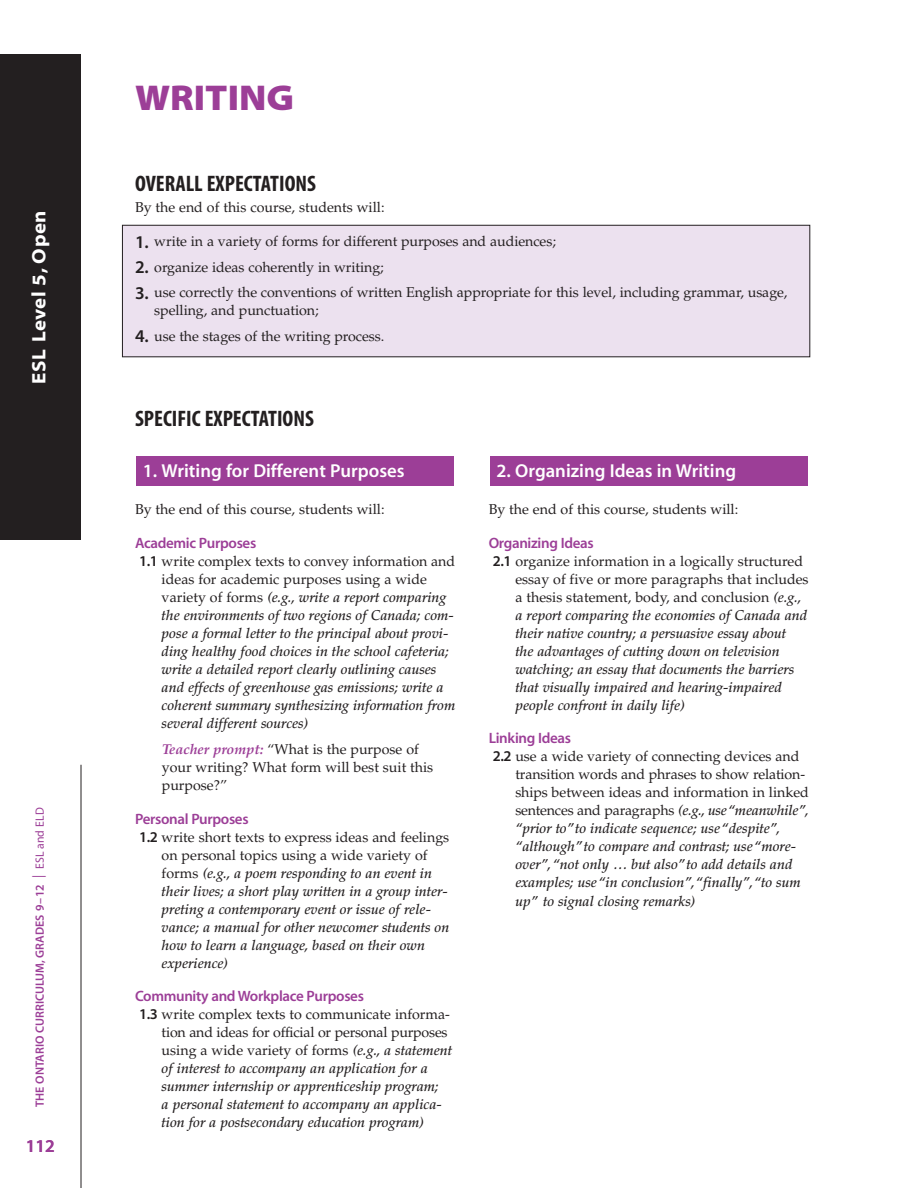
<style>
.page{position:relative;width:918px;height:1188px;background:#fff}
.page>*{position:absolute;margin:0;border:0;box-sizing:border-box;transform-origin:0 0}
.t1{font:36px "Myriad MM 830 700";color:#9c3e97}
.t2{font:22.5px "Myriad MM 700 300";color:#231f20}
.t3{font:21.75px "Myriad MM 700 700";color:#fff}
.t4{font:19.5px "Myriad MM 700 700";letter-spacing:.03em;color:#fff}
.t5{font:18.75px "Myriad MM 565 600";color:#fff}
.t6{font:18px "Myriad MM 565 600";color:#9c3e97}
.t7{font:15px "Myriad MM 565 600";letter-spacing:-.02em;color:#9c3e97}
.t8{font:italic 500 14.25px/18px "Palatino";color:#231f20}
.t9{font:14.25px/18px "Palatino";letter-spacing:-.005em;color:#231f20}
.t10{font:12px "Myriad MM 565 600";color:#9c3e97}
.s1{font-family:"Myriad MM 400 600";font-size:13.5px}
.s2{font-family:"Myriad MM 400 600"}
.s3{font-family:"Myriad MM 565 600";font-size:18px}
.s4{font-family:"Myriad MM 565 600";font-weight:400;font-style:normal;font-size:15px}
.s5{font-weight:400;font-style:normal}
.s6{font-weight:700;font-style:italic;color:#9c3e97}
</style>
<div class="page">
<hr style="left:81px;top:765px;width:1px;height:423px;background:#231f20">
<div style="left:0;top:54px;width:81px;height:486px;background:#231f20"></div>
<div style="left:490px;top:456px;width:318px;height:29px;background:#9c3e97"></div>
<div style="left:136px;top:456px;width:318px;height:29px;background:#9c3e97"></div>
<div style="left:122px;top:225px;width:688px;height:132px;background:#ece1ef"></div>
<div style="left:122px;top:225px;width:688px;height:132px;border:1px solid #231f20"></div>
<h3 class="t3" style="left:27px;top:469px;width:346px;rotate:-90deg">Grade 11, University Preparation</h3>
<h3 class="t4" style="left:29px;top:384px;width:175px;rotate:-90deg">ESL Level 5, Open</h3>
<p class="t10" style="left:34px;top:1107px;width:301px;rotate:-90deg">THE ONTARIO CURRICULUM, GRADES 9–12 <span class="s1">|</span> <span class="s2">ESL and ELD</span></p>
<p class="t6" style="left:26px;top:1137px;width:30px">112</p>
<h1 class="t1" style="left:135px;top:79px;width:161px">WRITING</h1>
<h2 class="t2" style="left:135px;top:172px;width:182px">OVERALL EXPECTATIONS</h2>
<p class="t9" style="left:135px;top:198px;width:251px">By the end of this course, students will:</p>
<p class="t9" style="left:135px;top:233px;width:422px"><span class="s3">1.</span> write in a variety of forms for different purposes and audiences;</p>
<p class="t9" style="left:135px;top:258px;width:250px"><span class="s3">2.</span> organize ideas coherently in writing;</p>
<p class="t9" style="left:154px;top:284px;width:635px;text-indent:-19px"><span class="s3">3.</span> use correctly the conventions of written English appropriate for this level, including grammar, usage, spelling, and punctuation;</p>
<p class="t9" style="left:135px;top:327px;width:251px"><span class="s3">4.</span> use the stages of the writing process.</p>
<h2 class="t2" style="left:135px;top:407px;width:180px">SPECIFIC EXPECTATIONS</h2>
<h3 class="t5" style="left:143px;top:461px;width:263px">1. Writing for Different Purposes</h3>
<h3 class="t5" style="left:497px;top:461px;width:241px">2. Organizing Ideas in Writing</h3>
<p class="t9" style="left:135px;top:500px;width:251px">By the end of this course, students will:</p>
<p class="t7" style="left:135px;top:535px;width:123px">Academic Purposes</p>
<p class="t8" style="left:162px;top:552px;width:295px;text-indent:-23px"><span class="s4">1.1</span> <span class="s5">write complex texts to convey information and ideas for academic purposes using a wide variety of forms</span> (e.g., write a report comparing the environments of two regions of Canada; com&shy;pose a formal letter to the principal about provi&shy;ding healthy food choices in the school cafeteria; write a detailed report clearly outlining causes and effects of greenhouse gas emissions; write a coherent summary synthesizing information from several different sources)</p>
<p class="t9" style="left:162px;top:740px;width:273px"><span class="s6">Teacher prompt:</span> “What is the purpose of your writing? What form will best suit this purpose?”</p>
<p class="t7" style="left:135px;top:811px;width:115px">Personal Purposes</p>
<p class="t8" style="left:162px;top:828px;width:289px;text-indent:-23px"><span class="s4">1.2</span> <span class="s5">write short texts to express ideas and feelings on personal topics using a wide variety of forms</span> (e.g., a poem responding to an event in their lives; a short play written in a group inter&shy;preting a contemporary event or issue of rele&shy;vance; a manual for other newcomer students on how to learn a language, based on their own experience)</p>
<p class="t7" style="left:135px;top:989px;width:230px">Community and Workplace Purposes</p>
<p class="t8" style="left:162px;top:1006px;width:292px;text-indent:-23px"><span class="s4">1.3</span> <span class="s5">write complex texts to communicate informa&shy;tion and ideas for official or personal purposes using a wide variety of forms</span> (e.g., a statement of interest to accompany an application for a summer internship or apprenticeship program;<br>a personal statement to accompany an applica&shy;tion for a postsecondary education program)</p>
<p class="t9" style="left:489px;top:500px;width:251px">By the end of this course, students will:</p>
<p class="t7" style="left:489px;top:535px;width:107px">Organizing Ideas</p>
<p class="t8" style="left:515px;top:552px;width:295px;text-indent:-23px"><span class="s4">2.1</span> <span class="s5">organize information in a logically structured essay of five or more paragraphs that includes a thesis statement, body, and conclusion</span> (e.g., a report comparing the economies of Canada and their native country; a persuasive essay about<br>the advantages of cutting down on television watching; an essay that documents the barriers that visually impaired and hearing-impaired people confront in daily life)</p>
<p class="t7" style="left:489px;top:731px;width:84px">Linking Ideas</p>
<p class="t8" style="left:515px;top:748px;width:295px;text-indent:-23px"><span class="s4">2.2</span> <span class="s5">use a wide variety of connecting devices and transition words and phrases to show relation&shy;ships between ideas and information in linked sentences and paragraphs</span> (e.g., use “meanwhile”, “prior to” to indicate sequence; use “despite”, “although” to compare and contrast; use “more&shy;over”, “not only … but also” to add details and examples; use “in conclusion”, “finally”, “to sum up” to signal closing remarks)</p>
</div>
